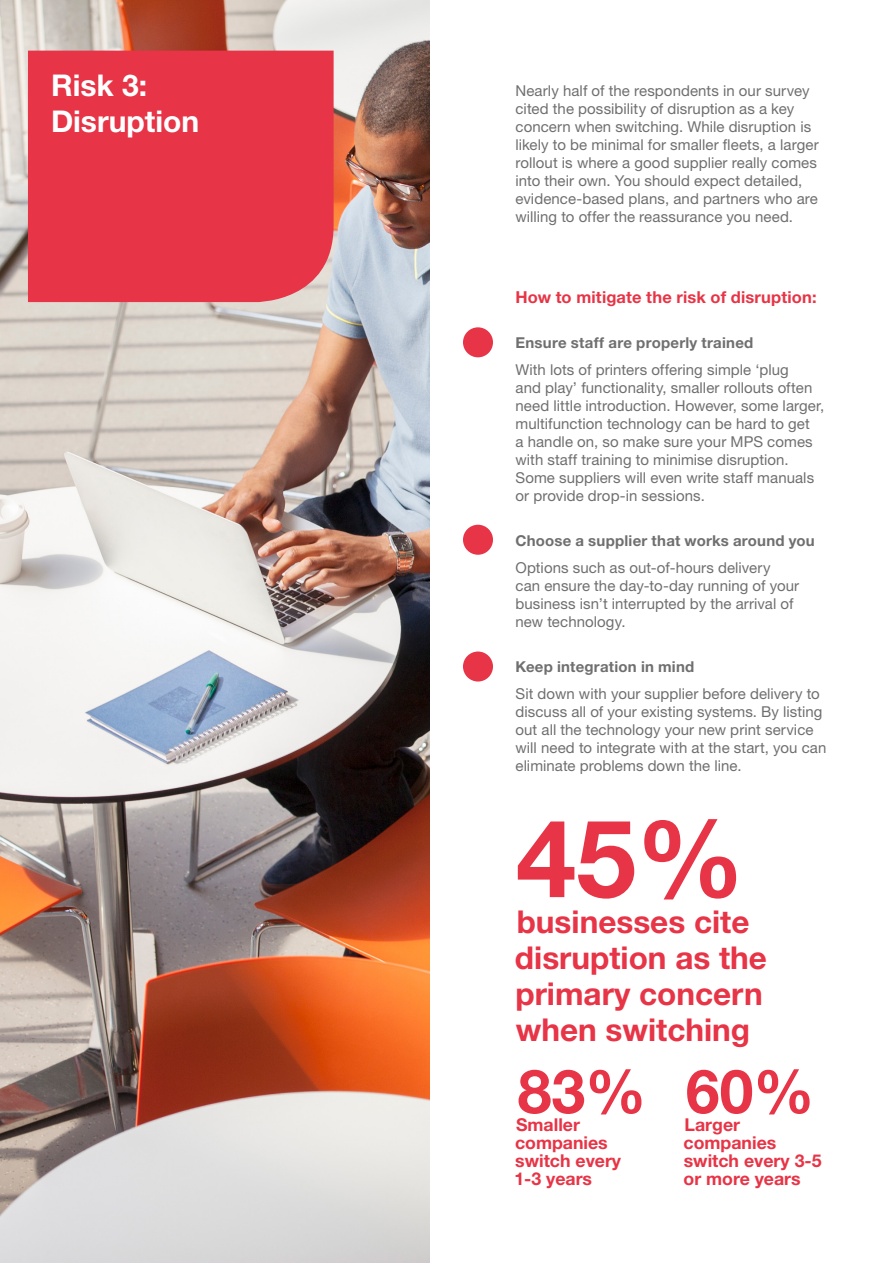
<style>
.page{position:relative;width:893px;height:1263px;background:#fff}
.page>*{position:absolute;margin:0;border:0;box-sizing:border-box;transform-origin:0 0}
.t1{font:700 108px "Helvetica Neue LT Std";color:#e73446}
.t2{font:700 60.75px "Helvetica Neue LT Std";color:#e73446}
.t3{font:700 31.5px/36px "Helvetica Neue LT Std";color:#e73446}
.t4{font:700 30px/36px "Helvetica Neue LT Std";color:#fff}
.t5{font:700 17.7px/18px "Helvetica Neue LT Std";color:#e73446}
.t6{font:700 16.5px "Helvetica Neue LT Std";letter-spacing:.01em;color:#e73446}
.t7{font:15px/18px "Helvetica Neue LT Std";letter-spacing:.005em;color:#706f6f}
.t8{font:700 15px "Helvetica Neue LT Std";letter-spacing:.015em;color:#706f6f}
</style>
<div class="page">
<img style="left:0;top:0;width:430px;height:1263px">
<div style="left:28px;top:51px;width:306px;height:251px;background:#e73446"></div>
<div style="left:463px;top:327px;width:30px;height:30px;background:#e73446;border-radius:50%"></div>
<div style="left:463px;top:525px;width:30px;height:30px;background:#e73446;border-radius:50%"></div>
<div style="left:463px;top:651px;width:30px;height:30px;background:#e73446;border-radius:50%"></div>
<h3 class="t4" style="left:51px;top:67px;width:150px">Risk 3:<br>Disruption</h3>
<p class="t7" style="left:515px;top:81px;width:305px">Nearly half of the respondents in our survey cited the possibility of disruption as a key concern when switching. While disruption is likely to be minimal for smaller fleets, a larger rollout is where a good supplier really comes into their own. You should expect detailed, evidence-based plans, and partners who are willing to offer the reassurance you need.</p>
<p class="t6" style="left:515px;top:287px;width:303px">How to mitigate the risk of disruption:</p>
<p class="t8" style="left:515px;top:333px;width:239px">Ensure staff are properly trained</p>
<p class="t7" style="left:515px;top:360px;width:310px">With lots of printers offering simple ‘plug<br>and play’ functionality, smaller rollouts often need little introduction. However, some larger, multifunction technology can be hard to get<br>a handle on, so make sure your MPS comes with staff training to minimise disruption.<br>Some suppliers will even write staff manuals or provide drop-in sessions.</p>
<p class="t8" style="left:515px;top:531px;width:301px">Choose a supplier that works around you</p>
<p class="t7" style="left:515px;top:558px;width:285px">Options such as out-of-hours delivery<br>can ensure the day-to-day running of your business isn’t interrupted by the arrival of new technology.</p>
<p class="t8" style="left:515px;top:657px;width:180px">Keep integration in mind</p>
<p class="t7" style="left:515px;top:684px;width:312px">Sit down with your supplier before delivery to discuss all of your existing systems. By listing out all the technology your new print service will need to integrate with at the start, you can eliminate problems down the line.</p>
<h1 class="t1" style="left:516px;top:792px;width:230px">45%</h1>
<h3 class="t3" style="left:515px;top:903px;width:253px">businesses cite disruption as the primary concern when switching</h3>
<h2 class="t2" style="left:518px;top:1054px;width:130px">83%</h2>
<p class="t5" style="left:514px;top:1133px;width:108px">companies switch every<br>1-3 years</p>
<p class="t5" style="left:516px;top:1115px;width:65px">Smaller</p>
<h2 class="t2" style="left:686px;top:1054px;width:130px">60%</h2>
<p class="t5" style="left:684px;top:1133px;width:140px">companies switch every 3-5 or more years</p>
<p class="t5" style="left:685px;top:1115px;width:57px">Larger</p>
</div>
